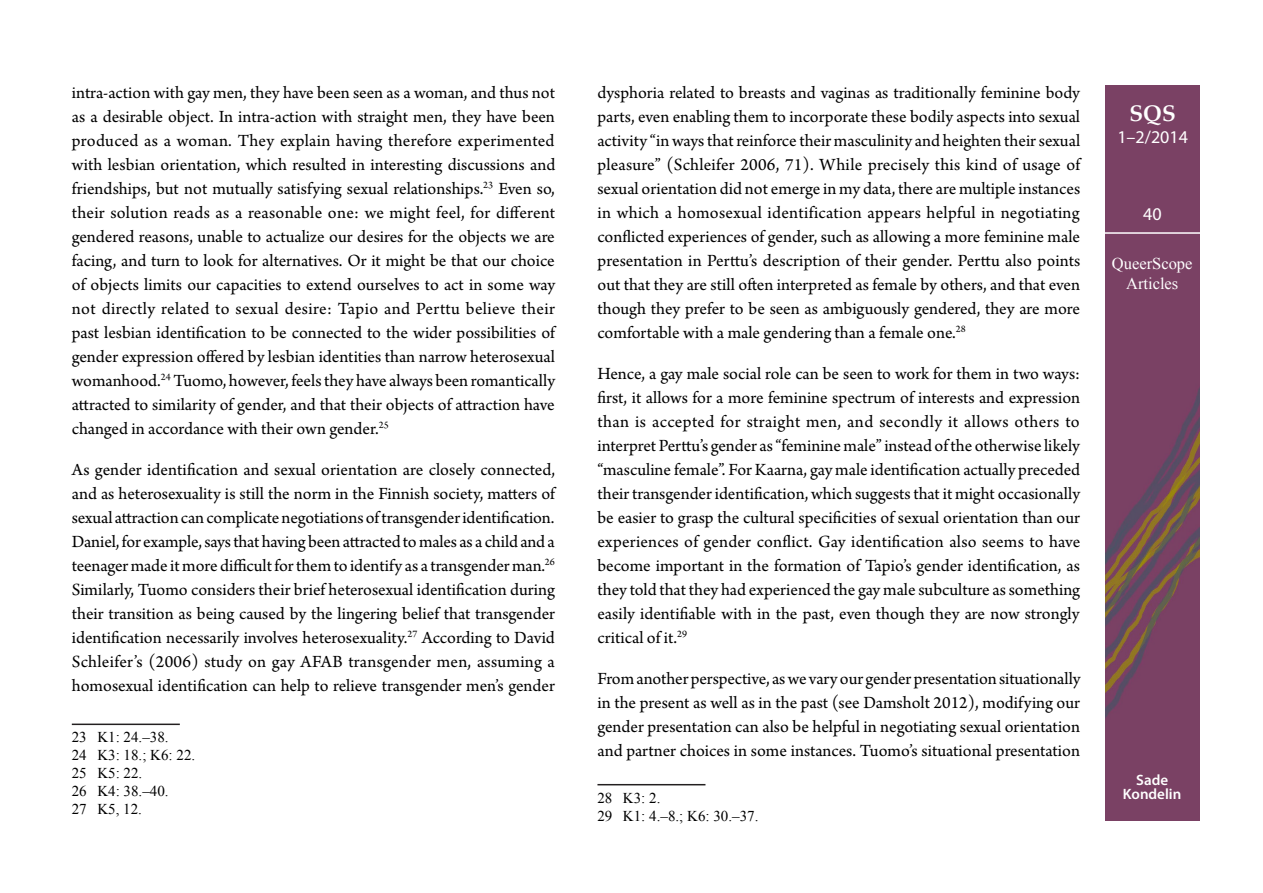
<style>
.page{position:relative;width:1263px;height:893px;background:#fff}
.page>*{position:absolute;margin:0;border:0;box-sizing:border-box;transform-origin:0 0}
.t1{font:700 22.5px "Palatino Linotype";color:#fff}
.Leipateksti_enkku-no{font:18px/24px "Arno Pro";color:#000;text-align:justify}
.t2{font:18px "Myriad Pro";color:#fff}
.t3{font:16.5px/19.8px "Times New Roman";color:#fff;text-align:center}
.Alaviitteet{font:15px "Times New Roman";color:#000}
.t4{font:600 15px/13.5px "Myriad Pro";color:#fff;text-align:center}
</style>
<div class="page">
<img style="left:1106px;top:85px;width:93px;height:736px">
<hr style="left:1101px;top:232px;width:103px;height:2px;background:#fff">
<hr style="left:72px;top:724px;width:108px;height:1px;background:#231f20">
<hr style="left:597px;top:784px;width:108px;height:1px;background:#231f20">
<p class="Leipateksti_enkku-no" style="left:72px;top:81px;width:485px">intra-action with gay men, they have been seen as a woman, and thus not as a desirable object. In intra-action with straight men, they have been produced as a woman. They explain having therefore experimented with lesbian orientation, which resulted in interesting discussions and friendships, but not mutually satisfying sexual relationships.<sup>23</sup> Even so, their solution reads as a reasonable one: we might feel, for different gendered reasons, unable to actualize our desires for the objects we are facing, and turn to look for alternatives. Or it might be that our choice of objects limits our capacities to extend ourselves to act in some way not directly related to sexual desire: Tapio and Perttu believe their past lesbian identification to be connected to the wider possibilities of gender expression offered by lesbian identities than narrow heterosexual womanhood.<sup>24</sup> Tuomo, however, feels they have always been romantically attracted to similarity of gender, and that their objects of attraction have changed in accordance with their own gender.<sup>25</sup></p>
<p class="Leipateksti_enkku-no" style="left:72px;top:458px;width:485px">As gender identification and sexual orientation are closely connected, and as heterosexuality is still the norm in the Finnish society, matters of sexual attraction can complicate negotiations of transgender identification.<br>Daniel, for example, says that having been attracted to males as a child and a teenager made it more difficult for them to identify as a transgender man.<sup>26<br></sup>Similarly, Tuomo considers their brief heterosexual identification during their transition as being caused by the lingering belief that transgender identification necessarily involves heterosexuality.<sup>27</sup> According to David Schleifer’s (2006) study on gay AFAB transgender men, assuming a homosexual identification can help to relieve transgender men’s gender</p>
<p class="Alaviitteet" style="left:72px;top:727px;width:98px">23 K1: 24.–38.</p>
<p class="Alaviitteet" style="left:72px;top:745px;width:125px">24 K3: 18.; K6: 22.</p>
<p class="Alaviitteet" style="left:72px;top:763px;width:72px">25 K5: 22.</p>
<p class="Alaviitteet" style="left:72px;top:781px;width:98px">26 K4: 38.–40.</p>
<p class="Alaviitteet" style="left:72px;top:799px;width:72px">27 K5, 12.</p>
<p class="Leipateksti_enkku-no" style="left:597px;top:81px;width:484px">dysphoria related to breasts and vaginas as traditionally feminine body parts, even enabling them to incorporate these bodily aspects into sexual activity “in ways that reinforce their masculinity and heighten their sexual pleasure” (Schleifer 2006, 71). While precisely this kind of usage of sexual orientation did not emerge in my data, there are multiple instances in which a homosexual identification appears helpful in negotiating conflicted experiences of gender, such as allowing a more feminine male presentation in Perttu’s description of their gender. Perttu also points out that they are still often interpreted as female by others, and that even though they prefer to be seen as ambiguously gendered, they are more comfortable with a male gendering than a female one.<sup>28</sup></p>
<p class="Leipateksti_enkku-no" style="left:597px;top:362px;width:484px">Hence, a gay male social role can be seen to work for them in two ways: first, it allows for a more feminine spectrum of interests and expression than is accepted for straight men, and secondly it allows others to interpret Perttu’s gender as “feminine male” instead of the otherwise likely “masculine female”. For Kaarna, gay male identification actually preceded their transgender identification, which suggests that it might occasionally be easier to grasp the cultural specificities of sexual orientation than our experiences of gender conflict. Gay identification also seems to have become important in the formation of Tapio’s gender identification, as they told that they had experienced the gay male subculture as something easily identifiable with in the past, even though they are now strongly critical of it.<sup>29</sup></p>
<p class="Leipateksti_enkku-no" style="left:597px;top:667px;width:484px">From another perspective, as we vary our gender presentation situationally in the present as well as in the past (see Damsholt 2012), modifying our gender presentation can also be helpful in negotiating sexual orientation and partner choices in some instances. Tuomo’s situational presentation</p>
<p class="Alaviitteet" style="left:597px;top:788px;width:65px">28 K3: 2.</p>
<p class="Alaviitteet" style="left:597px;top:806px;width:162px">29 K1: 4.–8.; K6: 30.–37.</p>
<p class="t1" style="left:1129px;top:98px;width:48px">SQS</p>
<p class="t2" style="left:1117px;top:126px;width:72px">1–2/2014</p>
<p class="t2" style="left:1143px;top:203px;width:20px">40</p>
<p class="t3" style="left:1112px;top:253px;width:82px">QueerScope<br>Articles</p>
<p class="t4" style="left:1123px;top:773px;width:60px">Sade<br>Kondelin</p>
</div>
